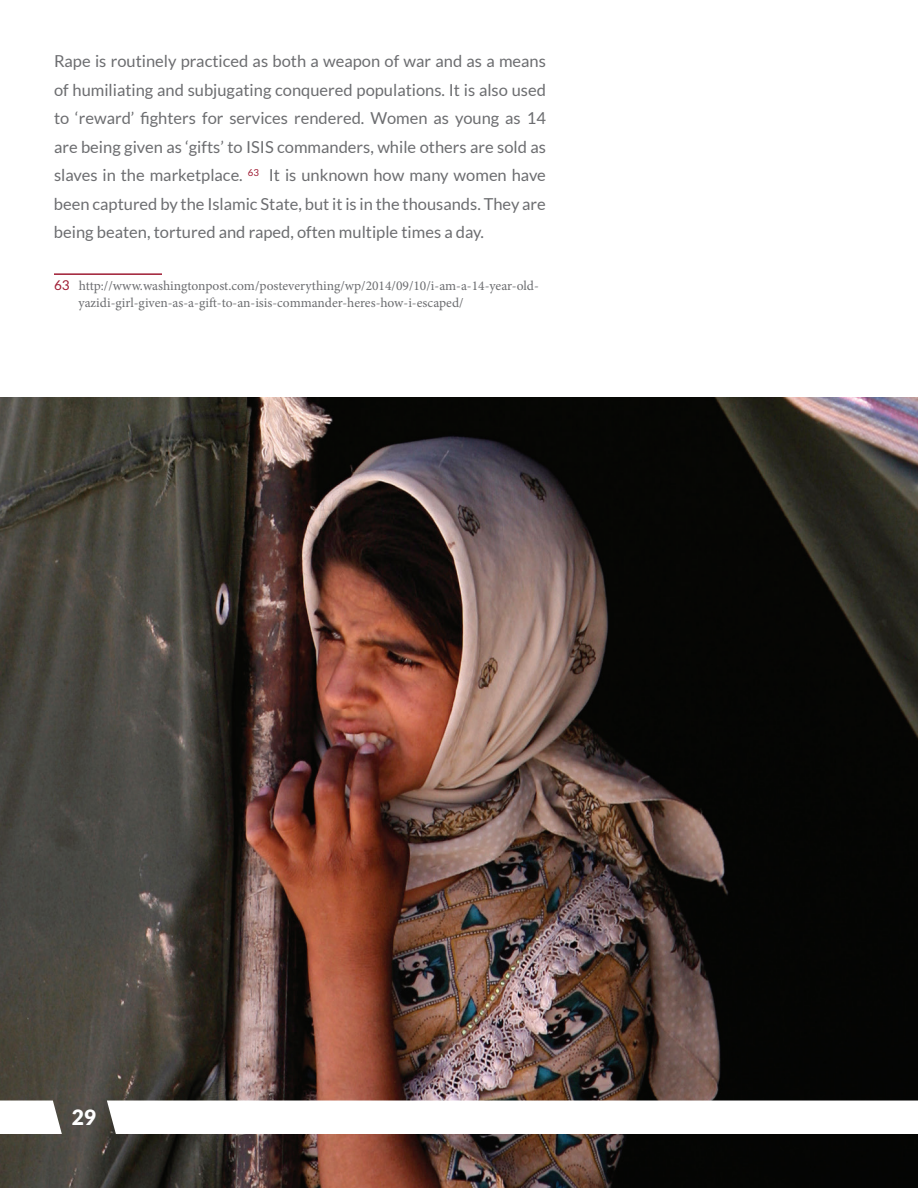
<style>
.page{position:relative;width:918px;height:1188px;background:#fff}
.page>*{position:absolute;margin:0;border:0;box-sizing:border-box;transform-origin:0 0}
.t1{font:900 21px "Lato";color:#fff}
.t2{font:16.5px/28.5px "Lato";color:#6c6d70;text-align:justify}
.t3{font:13.5px/16.2px "Minion Pro";color:#6c6d70}
.s1{font-family:"Lato";color:#9f1c33}
</style>
<div class="page">
<img style="left:0;top:397px;width:918px;height:791px">
<hr style="left:54px;top:273px;width:108px;height:2px;background:#9f1c33">
<svg style="left:107px;top:1101px;width:811px;height:33px"></svg>
<svg style="left:0;top:1101px;width:62px;height:33px"></svg>
<p class="t2" style="left:54px;top:47px;width:493px">Rape is routinely practiced as both a weapon of war and as a means of humiliating and subjugating conquered populations. It is also used to ‘reward’ fighters for services rendered. Women as young as 14 are being given as ‘gifts’ to ISIS commanders, while others are sold as slaves in the marketplace. <sup>63</sup> It is unknown how many women have been captured by the Islamic State, but it is in the thousands. They are being beaten, tortured and raped, often multiple times a day.</p>
<p class="t3" style="left:79px;top:278px;width:462px;text-indent:-25px"><span class="s1">63</span> http://www.washingtonpost.com/posteverything/wp/2014/09/10/i-am-a-14-year-old&shy;yazidi-girl-given-as-a-gift-to-an-isis-commander-heres-how-i-escaped/</p>
<p class="t1" style="left:72px;top:1105px;width:26px">29</p>
</div>
